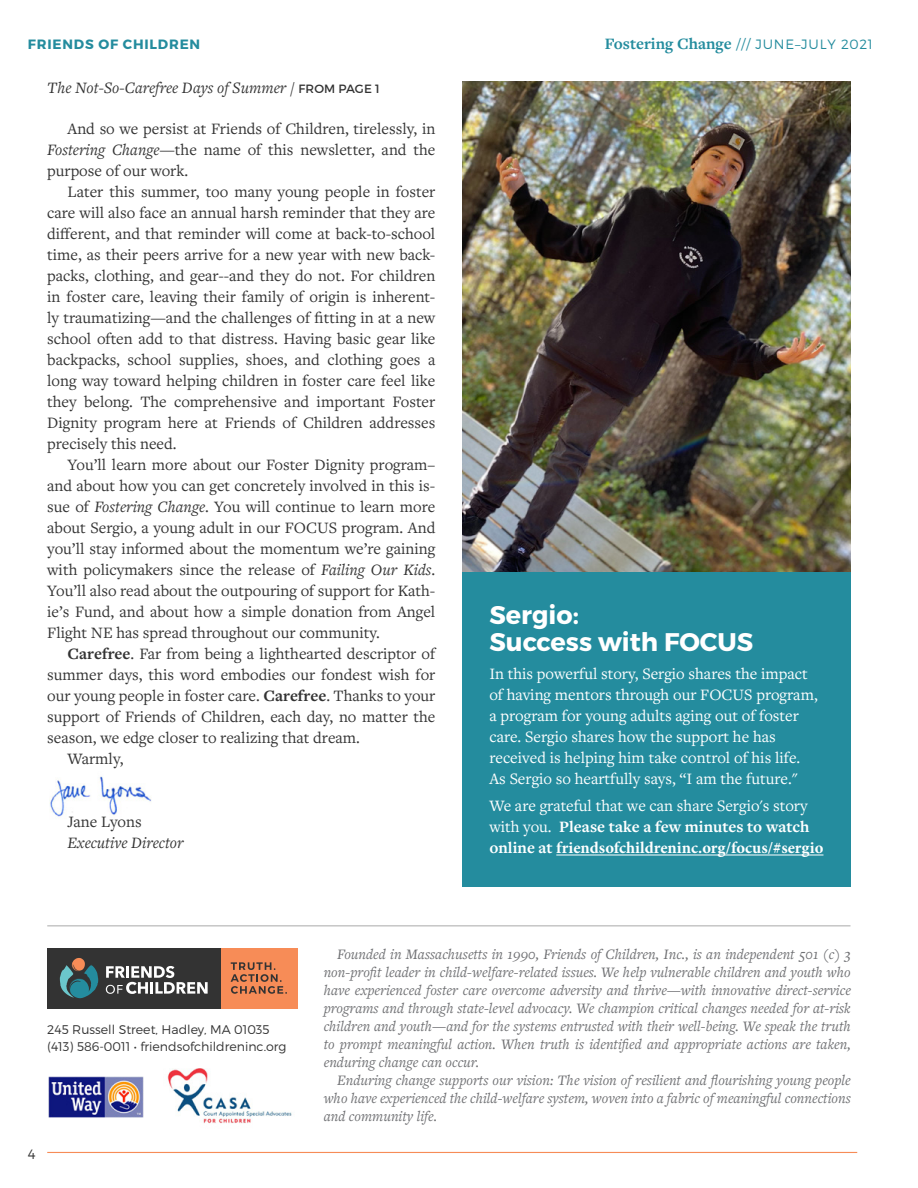
<style>
.page{position:relative;width:918px;height:1188px;background:#fff}
.page>*{position:absolute;margin:0;border:0;box-sizing:border-box;transform-origin:0 0}
.t1{font:700 25.5px/27px "Montserrat";color:#fff}
.t2{font:16.5px/21px "Freight Text Pro";color:#333;text-align:justify}
.t3{font:16.5px/21px "Freight Text Pro";color:#fff}
.t4{font:italic 16.5px "Freight Text Pro";color:#333}
.t5{font:700 16.5px "Minion Pro";color:#fff}
.t6{font:italic 15px/18px "Freight Text Pro";color:#6d6e71;text-align:justify}
.t7{font:300 13.5px "Montserrat";letter-spacing:.06em;color:#248c9e}
.t8{font:700 13.5px "Montserrat";letter-spacing:.06em;color:#248c9e}
.t9{font:300 13.5px "Montserrat";color:#333}
.t10{font:300 12.6px/16.4px "Montserrat";color:#333}
.s1{font-family:"Montserrat";font-style:normal;font-size:12px}
.s2{font-style:italic}
.s3{font-weight:700}
.s4{font-family:"Freight Text Pro";font-weight:700;font-size:16.5px}
.s5{font-family:"Freight Text Pro"}
</style>
<div class="page">
<hr style="left:47px;top:1152px;width:810px;height:1px;background:#f78c57">
<img style="left:50px;top:776px;width:102px;height:41px">
<div style="left:220px;top:948px;width:78px;height:60px;background:#f78c57"></div>
<div style="left:47px;top:948px;width:173px;height:60px;background:#333"></div>
<svg style="left:106px;top:966px;width:102px;height:28px"></svg>
<svg style="left:60px;top:958px;width:38px;height:41px"></svg>
<svg style="left:231px;top:962px;width:56px;height:32px"></svg>
<img style="left:48px;top:1076px;width:96px;height:41px">
<img style="left:167px;top:1068px;width:125px;height:55px">
<img style="left:462px;top:81px;width:388px;height:491px">
<div style="left:462px;top:572px;width:388px;height:315px;background:#248c9e"></div>
<hr style="left:556px;top:855px;width:268px;height:1px;background:#fff">
<hr style="left:47px;top:925px;width:803px;height:1px;background:#b3b3b3">
<hr style="left:917px;top:0;width:1px;height:287px;background:#333">
<p class="t8" style="left:28px;top:35px;width:174px">FRIENDS OF CHILDREN</p>
<p class="t4" style="left:47px;top:76px;width:334px">The Not-So-Carefree Days of Summer / <span class="s1">FROM PAGE 1</span></p>
<p class="t2" style="left:47px;top:117px;width:390px;text-indent:20px">And so we persist at Friends of Children, tirelessly, in <span class="s2">Fostering Change</span>—the name of this newsletter, and the purpose of our work.</p>
<p class="t2" style="left:47px;top:180px;width:390px;text-indent:20px">Later this summer, too many young people in foster care will also face an annual harsh reminder that they are different, and that reminder will come at back-to-school time, as their peers arrive for a new year with new back&shy;packs, clothing, and gear--and they do not. For children in foster care, leaving their family of origin is inherent&shy;ly traumatizing—and the challenges of fitting in at a new school often add to that distress. Having basic gear like backpacks, school supplies, shoes, and clothing goes a long way toward helping children in foster care feel like they belong. The comprehensive and important Foster Dignity program here at Friends of Children addresses precisely this need.</p>
<p class="t2" style="left:47px;top:453px;width:390px;text-indent:20px">You’ll learn more about our Foster Dignity program– and about how you can get concretely involved in this is&shy;sue of <span class="s2">Fostering Change</span>. You will continue to learn more about Sergio, a young adult in our FOCUS program. And you’ll stay informed about the momentum we’re gaining with policymakers since the release of <span class="s2">Failing Our Kids</span>.<br>You’ll also read about the outpouring of support for Kath&shy;ie’s Fund, and about how a simple donation from Angel Flight NE has spread throughout our community.</p>
<p class="t2" style="left:68px;top:642px;width:369px"><span class="s3">Carefree</span>. Far from being a lighthearted descriptor of</p>
<p class="t2" style="left:47px;top:663px;width:390px">summer days, this word embodies our fondest wish for</p>
<p class="t2" style="left:47px;top:684px;width:390px">our young people in foster care. <span class="s3">Carefree</span>. Thanks to your</p>
<p class="t2" style="left:47px;top:705px;width:390px">support of Friends of Children, each day, no matter the</p>
<p class="t2" style="left:47px;top:726px;width:314px">season, we edge closer to realizing that dream.</p>
<p class="t2" style="left:68px;top:747px;width:58px">Warmly,</p>
<p class="t2" style="left:68px;top:810px;width:76px">Jane Lyons</p>
<p class="t4" style="left:68px;top:832px;width:118px">Executive Director</p>
<p class="t7" style="left:605px;top:36px;width:270px"><span class="s4">Fostering Change</span> /// JUNE–JULY 2021</p>
<h1 class="t1" style="left:489px;top:602px;width:265px">Sergio:<br>Success with FOCUS</h1>
<p class="t3" style="left:489px;top:662px;width:330px">In this powerful story, Sergio shares the impact of having mentors through our FOCUS program, a program for young adults aging out of foster care. Sergio shares how the support he has received is helping him take control of his life.<br>As Sergio so heartfully says, “I am the future."</p>
<p class="t3" style="left:489px;top:795px;width:322px">We are grateful that we can share Sergio's story with you. <span class="s3">Please take a few minutes to watch</span></p>
<p class="t5" style="left:489px;top:836px;width:336px"><span class="s5">online at</span> friendsofchildreninc.org/focus/#sergio</p>
<p class="t10" style="left:47px;top:1022px;width:241px">245 Russell Street, Hadley, MA 01035 (413) 586-0011 • friendsofchildreninc.org</p>
<p class="t9" style="left:28px;top:1146px;width:9px">4</p>
<p class="t6" style="left:324px;top:945px;width:529px;text-indent:14px">Founded in Massachusetts in 1990, Friends of Children, Inc., is an independent 501 (c) 3 non-profit leader in child-welfare-related issues. We help vulnerable children and youth who have experienced foster care overcome adversity and thrive—with innovative direct-service programs and through state-level advocacy. We champion critical changes needed for at-risk children and youth—and for the systems entrusted with their well-being. We speak the truth to prompt meaningful action. When truth is identified and appropriate actions are taken, enduring change can occur.</p>
<p class="t6" style="left:324px;top:1071px;width:529px;text-indent:14px">Enduring change supports our vision: The vision of resilient and flourishing young people who have experienced the child-welfare system, woven into a fabric of meaningful connections and community life.</p>
</div>
